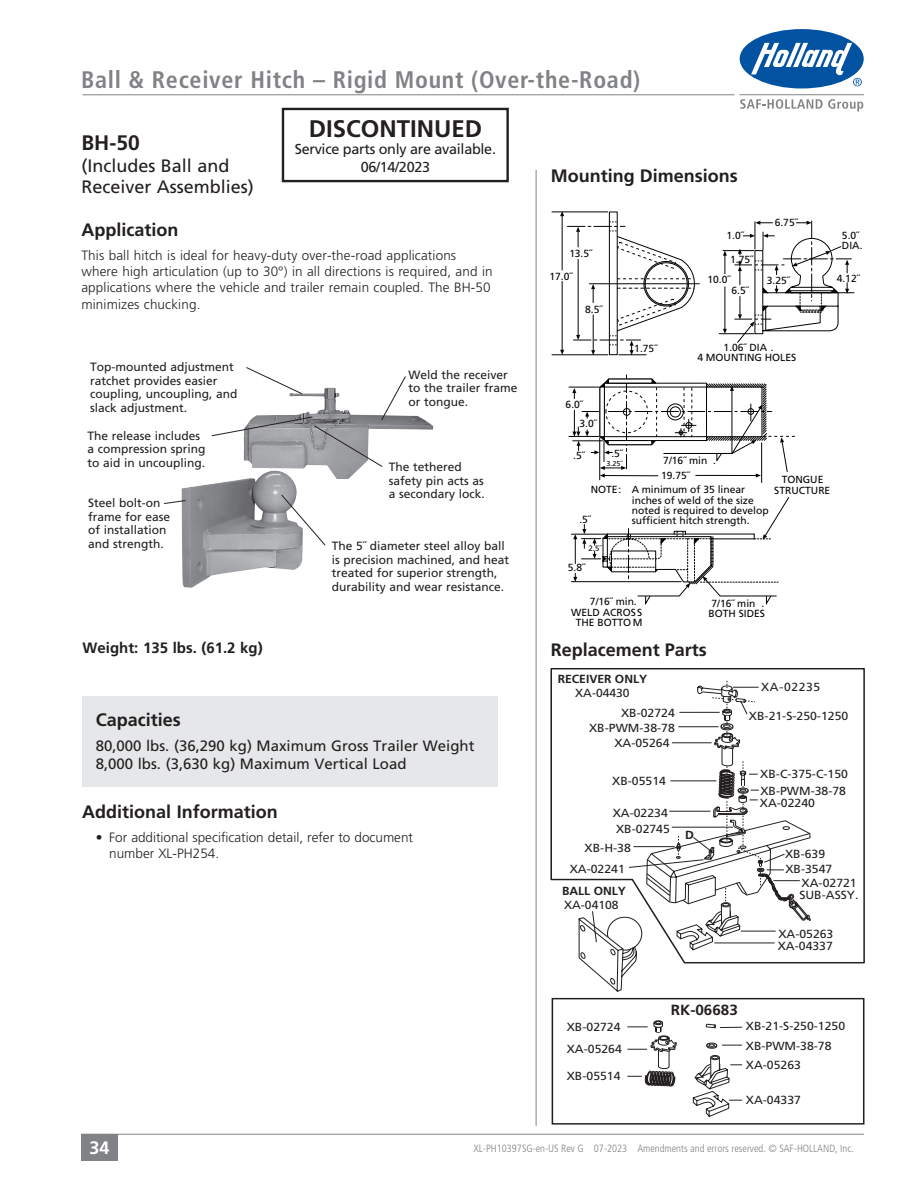
<style>
.page{position:relative;width:918px;height:1188px;background:#fff}
.page>*{position:absolute;margin:0;border:0;box-sizing:border-box;transform-origin:0 0}
.t1{font:700 condensed 24px "Frutiger LT Std";letter-spacing:.03em;color:#808285}
.t2{font:700 24px "Frutiger LT Std";color:#231f20}
.t3{font:700 21px "Frutiger LT Std";color:#231f20}
.t4{font:700 18px "Frutiger LT Std";color:#231f20}
.t5{font:18px/21.6px "Frutiger LT Std";color:#231f20}
.t6{font:700 18px "Frutiger LT Std";color:#fff}
.t7{font:15px/18px "Frutiger LT Std";color:#231f20}
.t8{font:700 15px "Frutiger LT Std";color:#231f20}
.t9{font:700 14.7px "Frutiger";color:#231f20;scale:1.04 1}
.t10{font:14.4px/17.2px "Frutiger LT Std";letter-spacing:-.02em;color:#231f20;text-align:center}
.t11{font:300 13.5px/16.5px "Frutiger LT Std";letter-spacing:.01em;color:#231f20}
.t12{font:12px/13.5px "Frutiger LT Std";color:#231f20}
.t13{font:11.7px/16.5px "Frutiger";color:#231f20;scale:1.04 1}
.t14{font:11.7px "Frutiger";color:#231f20}
.t15{font:700 11.7px "Frutiger";color:#231f20}
.t16{font:700 11.7px "Frutiger";color:#231f20;scale:1.04 1}
.t17{font:300 condensed 10.5px "Frutiger LT Std";color:#808285}
.t18{font:10.35px/10.4px "Frutiger LT Std";color:#040503}
.t19{font:7.8px "Frutiger LT Std";color:#040503}
.t20{font:7.2px "Frutiger LT Std";color:#040503}
</style>
<div class="page">
<hr style="left:81px;top:1134px;width:783px;height:1px;background:#808285">
<div style="left:81px;top:1134px;width:37px;height:27px;background:#808285"></div>
<hr style="left:536px;top:170px;width:1px;height:956px;background:#808285">
<div style="left:82px;top:696px;width:416px;height:90px;background:#e6e7e9"></div>
<hr style="left:82px;top:94px;width:652px;height:1px;background:#808285">
<div style="left:740px;top:29px;width:124px;height:59px;background:#0152a1;border-radius:50%"></div>
<svg style="left:751px;top:43px;width:111px;height:43px"></svg>
<svg style="left:740px;top:99px;width:123px;height:13px"></svg>
<hr style="left:740px;top:94px;width:124px;height:1px;background:#808285">
<img style="left:268px;top:415px;width:165px;height:64px">
<img style="left:182px;top:471px;width:121px;height:117px">
<svg style="left:164px;top:500px;width:22px;height:4px"></svg>
<div style="left:552px;top:998px;width:312px;height:127px;border:1px solid #231f20"></div>
<svg style="left:627px;top:1020px;width:50px;height:67px"></svg>
<svg style="left:705px;top:1023px;width:37px;height:6px"></svg>
<svg style="left:707px;top:1043px;width:35px;height:6px"></svg>
<div style="left:710px;top:1055px;width:10px;height:5px;border:1px solid #231f20;border-radius:50%"></div>
<svg style="left:692px;top:1056px;width:50px;height:61px"></svg>
<svg style="left:550px;top:668px;width:315px;height:296px"></svg>
<svg style="left:578px;top:680px;width:234px;height:312px"></svg>
<hr style="left:552px;top:212px;width:56px;height:1px;background:#040503">
<hr style="left:552px;top:355px;width:56px;height:1px;background:#040503">
<hr style="left:571px;top:534px;width:36px;height:1px;background:#040503">
<hr style="left:571px;top:581px;width:110px;height:1px;background:#040503">
<svg style="left:573px;top:497px;width:216px;height:108px"></svg>
<svg style="left:560px;top:211px;width:294px;height:272px"></svg>
<svg style="left:281px;top:494px;width:45px;height:52px"></svg>
<svg style="left:211px;top:367px;width:195px;height:101px"></svg>
<div style="left:282px;top:108px;width:227px;height:74px;border:2px solid #231f20"></div>
<h1 class="t1" style="left:81px;top:66px;width:561px">Ball &amp; Receiver Hitch – Rigid Mount (Over-the-Road)</h1>
<h1 class="t2" style="left:309px;top:115px;width:175px">DISCONTINUED</h1>
<p class="t10" style="left:295px;top:141px;width:203px">Service parts only are available.<br>06/14/2023</p>
<h2 class="t3" style="left:81px;top:130px;width:60px">BH-50</h2>
<h3 class="t5" style="left:81px;top:155px;width:174px">(Includes Ball and<br>Receiver Assemblies)</h3>
<h3 class="t4" style="left:81px;top:219px;width:99px">Application</h3>
<p class="t11" style="left:81px;top:247px;width:413px">This ball hitch is ideal for heavy-duty over-the-road applications where high articulation (up to 30°) in all directions is required, and in applications where the vehicle and trailer remain coupled. The BH-50 minimizes chucking.</p>
<h3 class="t4" style="left:551px;top:165px;width:188px">Mounting Dimensions</h3>
<p class="t18" style="left:569px;top:248px;width:24px">13.5˝</p>
<p class="t18" style="left:550px;top:272px;width:24px">17.0˝</p>
<p class="t18" style="left:585px;top:304px;width:19px">8.5˝</p>
<p class="t18" style="left:727px;top:231px;width:19px">1.0˝</p>
<p class="t18" style="left:730px;top:254px;width:24px">1.75˝</p>
<p class="t18" style="left:731px;top:286px;width:19px">6.5˝</p>
<p class="t18" style="left:708px;top:275px;width:24px">10.0˝</p>
<p class="t18" style="left:775px;top:218px;width:24px">6.75˝</p>
<p class="t18" style="left:767px;top:275px;width:24px">3.25˝</p>
<p class="t18" style="left:842px;top:230px;width:22px">5.0˝<br>DIA.</p>
<p class="t18" style="left:837px;top:273px;width:24px">4.12˝</p>
<p class="t12" style="left:90px;top:360px;width:149px">Top-mounted adjustment ratchet provides easier coupling, uncoupling, and slack adjustment.</p>
<p class="t12" style="left:87px;top:429px;width:120px">The release includes a compression spring to aid in uncoupling.</p>
<p class="t12" style="left:88px;top:496px;width:84px">Steel bolt-on frame for ease of installation and strength.</p>
<p class="t8" style="left:83px;top:638px;width:182px">Weight: 135 lbs. (61.2 kg)</p>
<p class="t12" style="left:408px;top:368px;width:111px">Weld the receiver to the trailer frame or tongue.</p>
<p class="t12" style="left:389px;top:460px;width:98px">The tethered safety pin acts as a secondary lock.</p>
<p class="t12" style="left:332px;top:539px;width:179px">The 5˝ diameter steel alloy ball is precision machined, and heat treated for superior strength, durability and wear resistance.</p>
<h3 class="t4" style="left:96px;top:709px;width:87px">Capacities</h3>
<p class="t7" style="left:96px;top:736px;width:380px">80,000 lbs. (36,290 kg) Maximum Gross Trailer Weight<br>8,000 lbs. (3,630 kg) Maximum Vertical Load</p>
<h3 class="t4" style="left:82px;top:802px;width:197px">Additional Information</h3>
<p class="t11" style="left:109px;top:829px;width:305px;text-indent:-14px">• For additional specification detail, refer to document number XL-PH254.</p>
<p class="t18" style="left:634px;top:343px;width:24px">1.75˝</p>
<p class="t18" style="left:697px;top:342px;width:100px;text-align:center">1.06˝ DIA .<br>4 MOUNTING HOLES</p>
<p class="t18" style="left:579px;top:395px;width:19px;line-height:18.8px;text-indent:-14px">6.0˝<br>3.0˝</p>
<p class="t18" style="left:573px;top:450px;width:13px">.5˝</p>
<p class="t18" style="left:611px;top:449px;width:13px">.5˝</p>
<p class="t20" style="left:607px;top:459px;width:17px">3.25˝</p>
<p class="t18" style="left:663px;top:455px;width:54px">7/16˝ min .</p>
<p class="t18" style="left:632px;top:485px;width:138px;text-indent:-41px">NOTE: A minimum of 35 linear inches of weld of the size noted is required to develop sufficient hitch strength.</p>
<p class="t18" style="left:661px;top:470px;width:30px">19.75˝</p>
<p class="t18" style="left:774px;top:475px;width:58px;text-align:center">TONGUE<br>STRUCTURE</p>
<p class="t18" style="left:579px;top:515px;width:13px">.5˝</p>
<p class="t19" style="left:589px;top:543px;width:15px">2.5˝</p>
<p class="t18" style="left:568px;top:562px;width:19px">5.8˝</p>
<p class="t18" style="left:590px;top:597px;width:48px">7/16˝ min.</p>
<p class="t18" style="left:571px;top:607px;width:72px">WELD ACROSS</p>
<p class="t18" style="left:576px;top:617px;width:68px">THE BOTTO M</p>
<p class="t18" style="left:708px;top:598px;width:58px;text-align:center">7/16˝ min .<br>BOTH SIDES</p>
<h3 class="t4" style="left:551px;top:639px;width:158px">Replacement Parts</h3>
<p class="t15" style="left:558px;top:672px;width:91px">RECEIVER ONLY</p>
<p class="t14" style="left:575px;top:686px;width:56px">XA-04430</p>
<p class="t14" style="left:761px;top:680px;width:61px">XA-02235</p>
<p class="t13" style="left:589px;top:705px;width:84px;line-height:15.3px;text-align:right">XB-02724<br>XB-PWM-38-78</p>
<p class="t13" style="left:749px;top:708px;width:97px">XB-21-S-250-1250</p>
<p class="t13" style="left:614px;top:735px;width:54px">XA-05264</p>
<p class="t13" style="left:612px;top:773px;width:53px">XB-05514</p>
<p class="t13" style="left:613px;top:804px;width:56px">XA-02234<br>XB-02745</p>
<p class="t13" style="left:585px;top:839px;width:46px">XB-H-38</p>
<p class="t13" style="left:570px;top:861px;width:54px">XA-02241</p>
<p class="t15" style="left:562px;top:884px;width:65px">BALL ONLY</p>
<p class="t14" style="left:564px;top:898px;width:56px">XA-04108</p>
<p class="t16" style="left:685px;top:828px;width:10px">D</p>
<p class="t9" style="left:671px;top:1001px;width:66px">RK-06683</p>
<p class="t13" style="left:760px;top:766px;width:86px">XB-C-375-C-150</p>
<p class="t13" style="left:760px;top:782px;width:84px">XB-PWM-38-78</p>
<p class="t13" style="left:760px;top:794px;width:54px">XA-02240</p>
<p class="t13" style="left:785px;top:847px;width:47px;line-height:15px">XB-639<br>XB-3547</p>
<p class="t13" style="left:799px;top:877px;width:58px;line-height:11.7px">XA-02721<br>SUB-ASSY.</p>
<p class="t13" style="left:778px;top:928px;width:55px;line-height:11.9px">XA-05263<br>XA-04337</p>
<p class="t13" style="left:567px;top:1019px;width:53px">XB-02724</p>
<p class="t13" style="left:746px;top:1018px;width:97px">XB-21-S-250-1250</p>
<p class="t13" style="left:567px;top:1040px;width:54px">XA-05264</p>
<p class="t13" style="left:567px;top:1068px;width:53px">XB-05514</p>
<p class="t13" style="left:746px;top:1037px;width:84px">XB-PWM-38-78</p>
<p class="t13" style="left:746px;top:1056px;width:54px">XA-05263</p>
<p class="t13" style="left:746px;top:1092px;width:54px">XA-04337</p>
<h3 class="t6" style="left:89px;top:1138px;width:22px">34</h3>
<p class="t17" style="left:473px;top:1143px;width:382px">XL-PH10397SG-en-US Rev G 07-2023 Amendments and errors reserved. © SAF-HOLLAND, Inc.</p>
</div>
